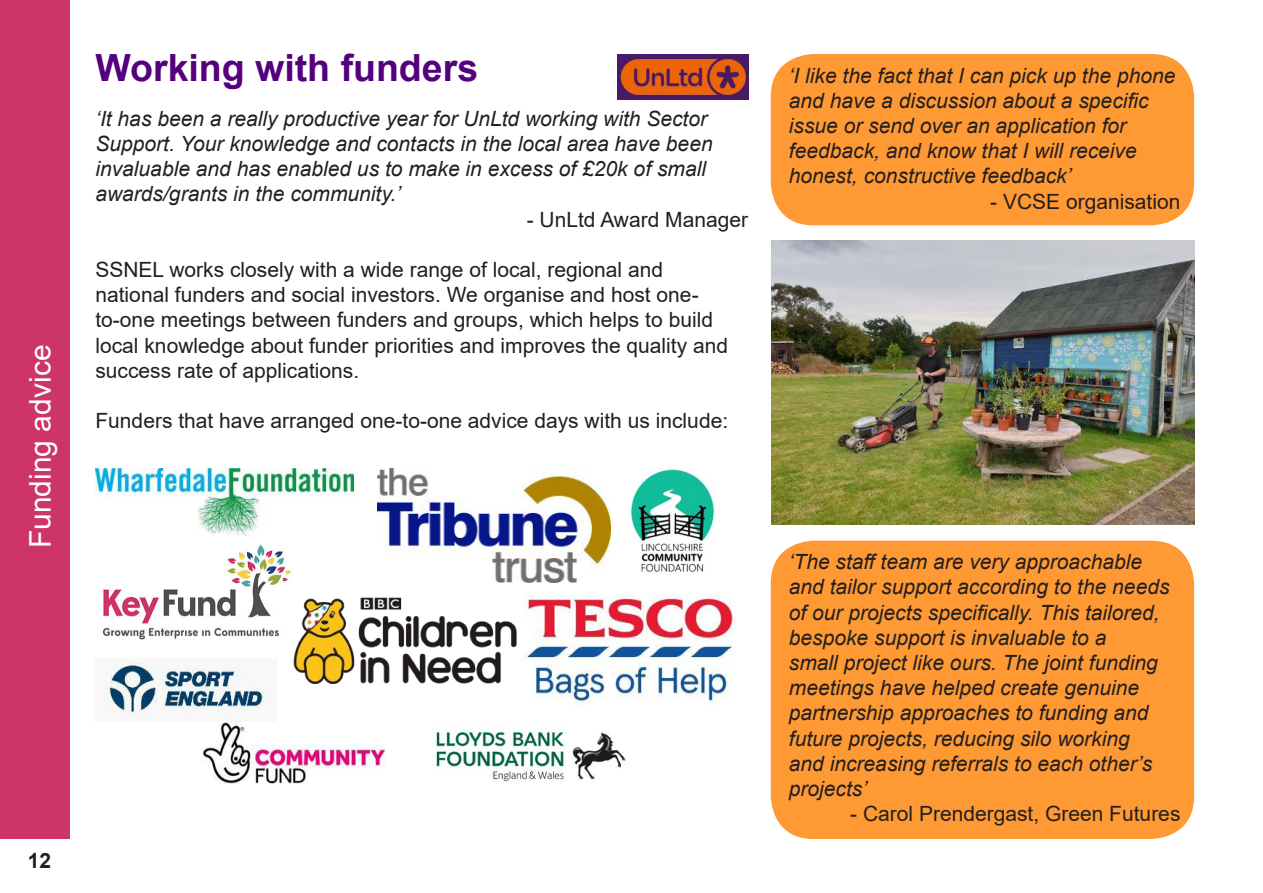
<style>
.page{position:relative;width:1263px;height:893px;background:#fff}
.page>*{position:absolute;margin:0;border:0;box-sizing:border-box;transform-origin:0 0}
.t1{font:700 37.5px "Arial";color:#55017d}
.t2{font:30px "Arial";color:#fff}
.t3{font:italic 21px/25.2px "Arial";color:#221f1f}
.t4{font:21px/25.2px "Arial";color:#221f1f}
.t5{font:700 21px "Arial";color:#221f1f}
</style>
<div class="page">
<div style="left:771px;top:54px;width:423px;height:171px;background:#ff9934;border-radius:43px"></div>
<div style="left:771px;top:541px;width:423px;height:298px;background:#ff9934;border-radius:43px"></div>
<img style="left:771px;top:240px;width:423px;height:284px">
<img style="left:103px;top:545px;width:191px;height:95px">
<img style="left:631px;top:469px;width:84px;height:103px">
<img style="left:433px;top:730px;width:193px;height:52px">
<img style="left:202px;top:722px;width:183px;height:61px">
<img style="left:617px;top:54px;width:131px;height:46px">
<img style="left:104px;top:658px;width:164px;height:58px">
<img style="left:523px;top:594px;width:211px;height:111px">
<img style="left:377px;top:469px;width:233px;height:113px">
<img style="left:95px;top:469px;width:258px;height:67px">
<img style="left:294px;top:597px;width:222px;height:86px">
<div style="left:0;top:0;width:70px;height:839px;background:#cd3568"></div>
<h2 class="t2" style="left:29px;top:548px;width:205px;rotate:-90deg">Funding advice</h2>
<h1 class="t1" style="left:95px;top:54px;width:384px">Working with funders</h1>
<p class="t3" style="left:95px;top:106px;width:619px">‘It has been a really productive year for UnLtd working with Sector Support. Your knowledge and contacts in the local area have been invaluable and has enabled us to make in excess of £20k of small awards/grants in the community.’</p>
<p class="t4" style="left:527px;top:209px;width:223px">- UnLtd Award Manager</p>
<p class="t4" style="left:95px;top:259px;width:634px">SSNEL works closely with a wide range of local, regional and national funders and social investors. We organise and host one&shy;to-one meetings between funders and groups, which helps to build local knowledge about funder priorities and improves the quality and success rate of applications.</p>
<p class="t4" style="left:95px;top:410px;width:634px">Funders that have arranged one-to-one advice days with us include:</p>
<p class="t5" style="left:28px;top:853px;width:25px">12</p>
<p class="t3" style="left:789px;top:63px;width:388px">‘I like the fact that I can pick up the phone and have a discussion about a specific issue or send over an application for feedback, and know that I will receive honest, constructive feedback’</p>
<p class="t4" style="left:990px;top:191px;width:192px">- VCSE organisation</p>
<p class="t3" style="left:789px;top:550px;width:382px">‘The staff team are very approachable and tailor support according to the needs of our projects specifically. This tailored, bespoke support is invaluable to a<br>small project like ours. The joint funding meetings have helped create genuine partnership approaches to funding and future projects, reducing silo working and increasing referrals to each other’s projects’</p>
<p class="t4" style="left:850px;top:803px;width:332px">- Carol Prendergast, Green Futures</p>
</div>
